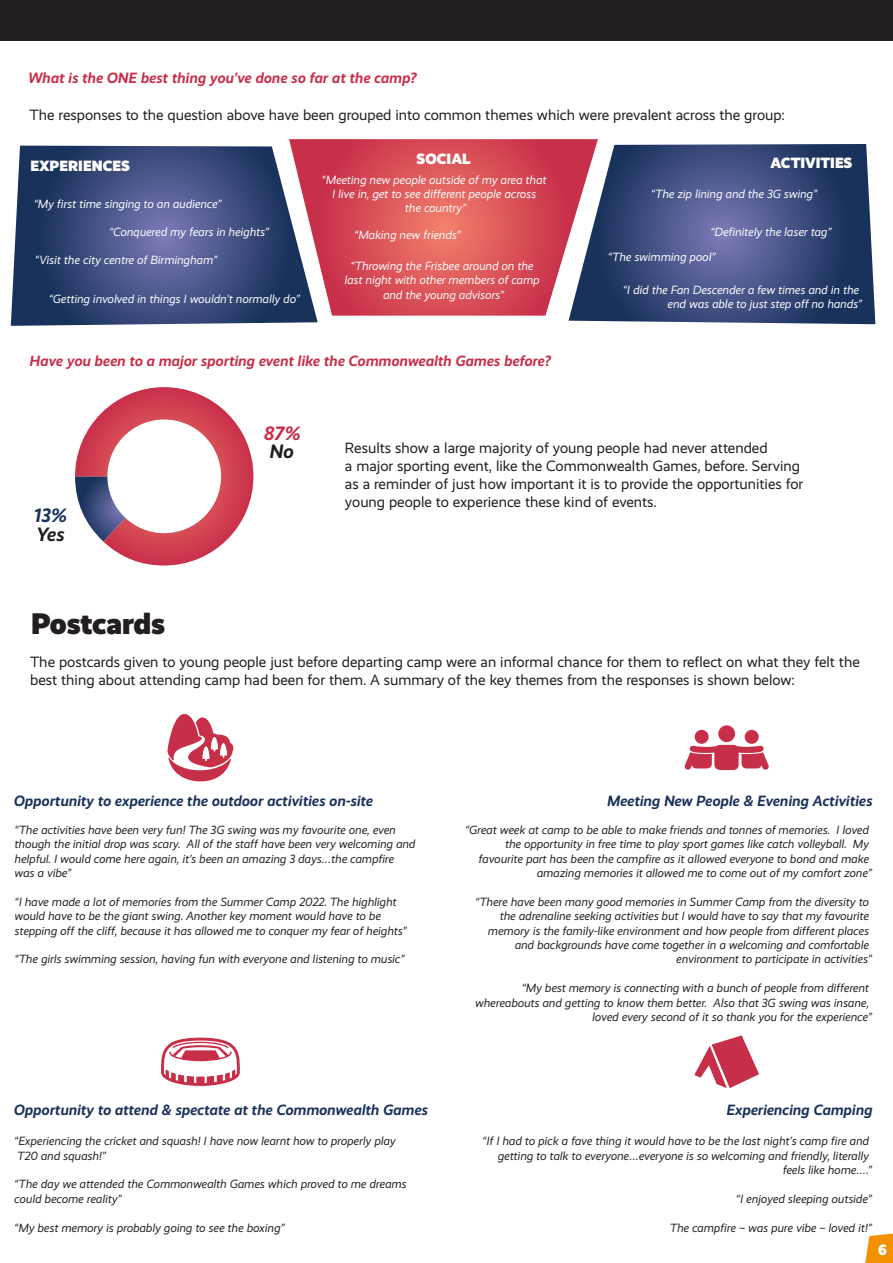
<style>
.page{position:relative;width:893px;height:1263px;background:#fff}
.page>*{position:absolute;margin:0;border:0;box-sizing:border-box;transform-origin:0 0}
.t1{font:900 30px "Realist";letter-spacing:-.005em;color:#231f20}
.t2{font:italic 700 19.5px "Realist";color:#231f20}
.t3{font:italic 700 19.5px "Realist";color:#19325b}
.t4{font:italic 700 19.5px "Realist";color:#c72f48}
.t5{font:15px/18px "Realist";color:#231f20}
.t6{font:italic 700 15px "Realist";color:#19325b}
.t7{font:italic 700 15px "Realist";color:#c72f48}
.t8{font:900 15px "Realist";color:#fff}
.t9{font:italic 12px/14.4px "Realist";color:#231f20}
.t10{font:italic 12px/14.4px "Realist";color:#fff;text-align:center}
</style>
<div class="page">
<div style="left:0;top:0;width:893px;height:41px;background:#231f20"></div>
<svg style="left:11px;top:146px;width:307px;height:180px;background:#41517f"></svg>
<svg style="left:568px;top:144px;width:307px;height:180px;background:#40507e"></svg>
<svg style="left:289px;top:139px;width:309px;height:177px;background:#d05c66"></svg>
<svg style="left:75px;top:387px;width:178px;height:178px"></svg>
<div style="left:107px;top:419px;width:114px;height:114px;background:#fff;border-radius:50%"></div>
<svg style="left:161px;top:1038px;width:79px;height:48px"></svg>
<svg style="left:167px;top:714px;width:66px;height:67px"></svg>
<div style="left:718px;top:725px;width:17px;height:17px;background:#c72f48;border-radius:50%"></div>
<div style="left:745px;top:730px;width:14px;height:14px;background:#c72f48;border-radius:50%"></div>
<div style="left:695px;top:730px;width:14px;height:14px;background:#c72f48;border-radius:50%"></div>
<svg style="left:684px;top:745px;width:85px;height:25px"></svg>
<svg style="left:694px;top:1035px;width:65px;height:53px"></svg>
<svg style="left:865px;top:1233px;width:28px;height:30px"></svg>
<p class="t7" style="left:28px;top:69px;width:390px">What is the ONE best thing you’ve done so far at the camp?</p>
<p class="t5" style="left:30px;top:106px;width:757px">The responses to the question above have been grouped into common themes which were prevalent across the group:</p>
<p class="t8" style="left:30px;top:157px;width:101px">EXPERIENCES</p>
<p class="t8" style="left:417px;top:150px;width:56px">SOCIAL</p>
<p class="t8" style="left:771px;top:154px;width:83px">ACTIVITIES</p>
<p class="t10" style="left:651px;top:187px;width:168px">“The zip lining and the 3G swing”</p>
<p class="t10" style="left:354px;top:227px;width:108px">“Making new friends”</p>
<p class="t10" style="left:608px;top:219px;width:225px;line-height:25.7px;text-align:left;text-indent:102px">“Definitely the laser tag” “The swimming pool”</p>
<p class="t10" style="left:322px;top:172px;width:226px">“Meeting new people outside of my area that<br>I live in, get to see different people across<br>the country”</p>
<p class="t10" style="left:34px;top:197px;width:189px">“My first time singing to an audience”</p>
<p class="t10" style="left:109px;top:224px;width:161px">“Conquered my fears in heights”</p>
<p class="t10" style="left:35px;top:253px;width:184px">“Visit the city centre of Birmingham”</p>
<p class="t10" style="left:344px;top:259px;width:197px">“Throwing the Frisbee around on the last night with other members of camp and the young advisors”</p>
<p class="t10" style="left:623px;top:283px;width:241px;text-align:right">“I did the Fan Descender a few times and in the end was able to just step off no hands”</p>
<p class="t10" style="left:49px;top:291px;width:253px">“Getting involved in things I wouldn’t normally do”</p>
<p class="t7" style="left:30px;top:352px;width:522px">Have you been to a major sporting event like the Commonwealth Games before?</p>
<h2 class="t3" style="left:34px;top:504px;width:34px">13%</h2>
<h2 class="t2" style="left:36px;top:523px;width:30px">Yes</h2>
<h2 class="t4" style="left:264px;top:422px;width:38px">87%</h2>
<h2 class="t2" style="left:270px;top:439px;width:26px">No</h2>
<p class="t5" style="left:345px;top:439px;width:460px">Results show a large majority of young people had never attended<br>a major sporting event, like the Commonwealth Games, before. Serving as a reminder of just how important it is to provide the opportunities for young people to experience these kind of events.</p>
<h1 class="t1" style="left:31px;top:606px;width:136px">Postcards</h1>
<p class="t5" style="left:30px;top:653px;width:831px">The postcards given to young people just before departing camp were an informal chance for them to reflect on what they felt the best thing about attending camp had been for them. A summary of the key themes from the responses is shown below:</p>
<p class="t6" style="left:14px;top:792px;width:361px">Opportunity to experience the outdoor activities on-site</p>
<p class="t9" style="left:15px;top:823px;width:402px">“The activities have been very fun! The 3G swing was my favourite one, even though the initial drop was scary. All of the staff have been very welcoming and helpful. I would come here again, it’s been an amazing 3 days…the campfire was a vibe”</p>
<p class="t9" style="left:15px;top:895px;width:394px">“I have made a lot of memories from the Summer Camp 2022. The highlight would have to be the giant swing. Another key moment would have to be stepping off the cliff, because it has allowed me to conquer my fear of heights”</p>
<p class="t9" style="left:15px;top:952px;width:391px">“The girls swimming session, having fun with everyone and listening to music”</p>
<p class="t6" style="left:14px;top:1101px;width:415px">Opportunity to attend &amp; spectate at the Commonwealth Games</p>
<p class="t9" style="left:14px;top:1134px;width:383px">“Experiencing the cricket and squash! I have now learnt how to properly play<br>T20 and squash!”</p>
<p class="t9" style="left:14px;top:1177px;width:394px">“The day we attended the Commonwealth Games which proved to me dreams could become reality”</p>
<p class="t9" style="left:14px;top:1220px;width:272px">“My best memory is probably going to see the boxing”</p>
<p class="t6" style="left:607px;top:792px;width:267px">Meeting New People &amp; Evening Activities</p>
<p class="t9" style="left:465px;top:823px;width:408px;text-align:right">“Great week at camp to be able to make friends and tonnes of memories. I loved the opportunity in free time to play sport games like catch volleyball. My favourite part has been the campfire as it allowed everyone to bond and make amazing memories it allowed me to come out of my comfort zone”</p>
<p class="t9" style="left:475px;top:895px;width:398px;text-align:right">“There have been many good memories in Summer Camp from the diversity to the adrenaline seeking activities but I would have to say that my favourite memory is the family-like environment and how people from different places and backgrounds have come together in a welcoming and comfortable environment to participate in activities”</p>
<p class="t9" style="left:475px;top:981px;width:398px;text-align:right">“My best memory is connecting with a bunch of people from different whereabouts and getting to know them better. Also that 3G swing was insane, loved every second of it so thank you for the experience”</p>
<p class="t6" style="left:726px;top:1101px;width:147px">Experiencing Camping</p>
<p class="t9" style="left:482px;top:1134px;width:391px;text-align:right">“If I had to pick a fave thing it would have to be the last night’s camp fire and getting to talk to everyone…everyone is so welcoming and friendly, literally feels like home….”</p>
<p class="t9" style="left:736px;top:1192px;width:137px">“I enjoyed sleeping outside”</p>
<p class="t9" style="left:670px;top:1220px;width:204px">The campfire – was pure vibe – loved it!”</p>
<p class="t8" style="left:878px;top:1240px;width:10px">6</p>
</div>
